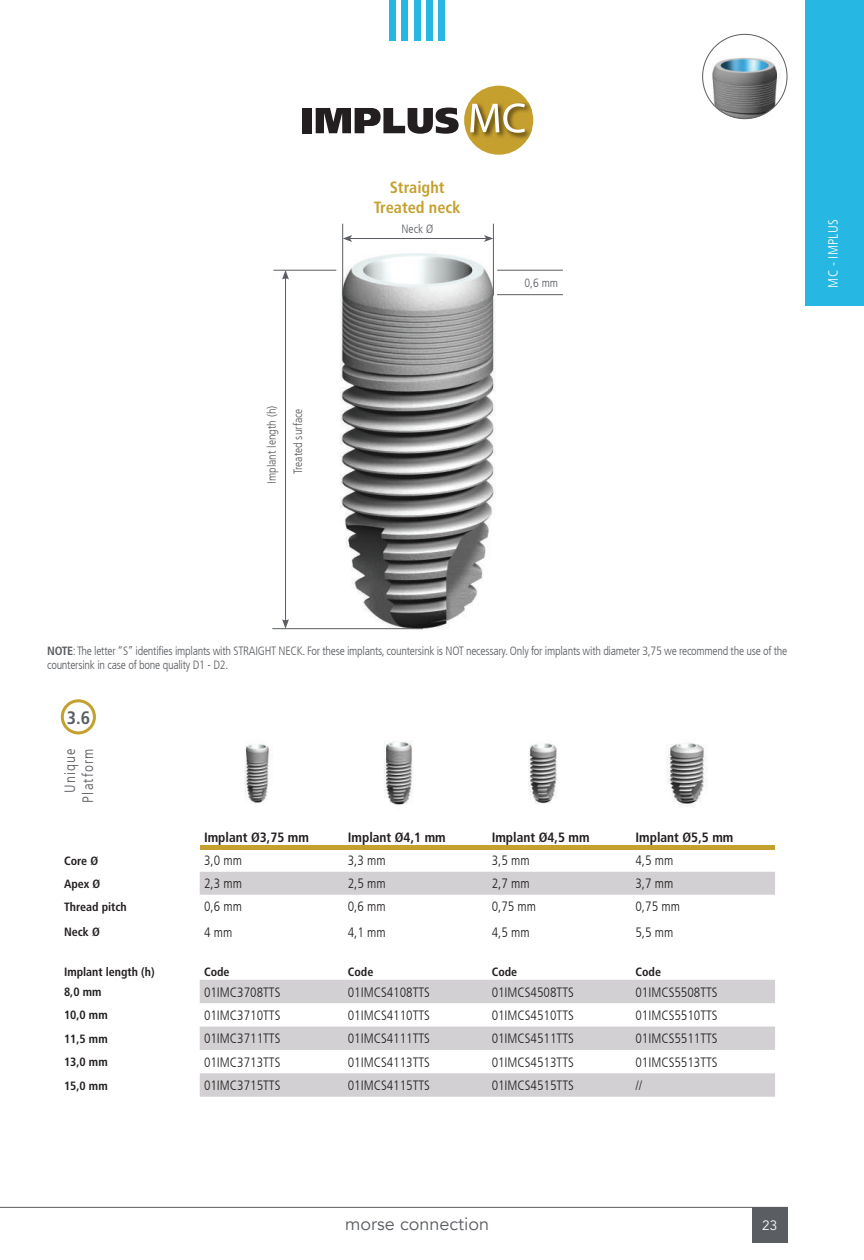
<style>
.page{position:relative;width:864px;height:1260px;background:#fff}
.page>*{position:absolute;margin:0;border:0;box-sizing:border-box;transform-origin:0 0}
.t1{font:18px "Avenir";color:#5a5d61}
.t2{font:700 condensed 18px "Frutiger";color:#5a5d61}
.t3{font:700 condensed 16.35px/19.5px "Frutiger";color:#c4a02f;text-align:center}
.t4{font:300 condensed 15px/18px "Frutiger LT";letter-spacing:.08em;color:#5a5d61;text-align:right}
.t5{font:300 condensed 13.5px "Frutiger LT";color:#231f20}
.t6{font:700 condensed 13.5px "Frutiger";color:#231f20}
.t7{font:300 condensed 13.5px "Frutiger LT";letter-spacing:.02em;color:#fff}
.t8{font:13.5px "Avenir";color:#fff}
.t9{font:300 condensed 12px/13.5px "Frutiger LT";letter-spacing:-.02em;color:#5a5d61}
.t10{font:700 condensed 12px "Frutiger";color:#231f20}
.t11{font:300 condensed 12px "Frutiger LT";color:#5a5d61}
.s1{font-family:"Frutiger";font-weight:700}
</style>
<div class="page">
<hr style="left:0;top:1207px;width:787px;height:1px;background:#5a5d61">
<div style="left:752px;top:1207px;width:35px;height:35px;background:#5a5d61"></div>
<div style="left:389px;top:0;width:6px;height:41px;background:#26b7e2"></div>
<div style="left:401px;top:0;width:7px;height:41px;background:#26b7e2"></div>
<div style="left:414px;top:0;width:6px;height:41px;background:#26b7e2"></div>
<div style="left:426px;top:0;width:6px;height:41px;background:#26b7e2"></div>
<div style="left:438px;top:0;width:7px;height:41px;background:#26b7e2"></div>
<div style="left:805px;top:0;width:58px;height:306px;background:#26b7e2"></div>
<img style="left:277px;top:232px;width:275px;height:398px">
<div style="left:302px;top:108px;width:10px;height:25px;background:#231f20"></div>
<svg style="left:315px;top:108px;width:143px;height:26px"></svg>
<div style="left:464px;top:86px;width:69px;height:69px;background:#c6a02e;border-radius:50%"></div>
<img style="left:469px;top:102px;width:62px;height:38px">
<svg style="left:470px;top:103px;width:55px;height:30px"></svg>
<hr style="left:350px;top:238px;width:136px;height:1px;background:#5a5d61">
<svg style="left:483px;top:235px;width:10px;height:7px"></svg>
<svg style="left:343px;top:235px;width:9px;height:7px"></svg>
<hr style="left:342px;top:224px;width:1px;height:72px;background:#5a5d61">
<hr style="left:493px;top:224px;width:1px;height:72px;background:#5a5d61">
<hr style="left:285px;top:277px;width:1px;height:345px;background:#5a5d61">
<svg style="left:282px;top:271px;width:7px;height:8px"></svg>
<svg style="left:282px;top:619px;width:7px;height:9px"></svg>
<hr style="left:272px;top:628px;width:151px;height:1px;background:#5a5d61">
<hr style="left:497px;top:270px;width:66px;height:1px;background:#5a5d61">
<hr style="left:273px;top:270px;width:63px;height:1px;background:#5a5d61">
<hr style="left:497px;top:294px;width:66px;height:1px;background:#5a5d61">
<svg style="left:200px;top:872px;width:574px;height:225px"></svg>
<div style="left:200px;top:845px;width:574px;height:5px;background:#c4a02f"></div>
<img style="left:702px;top:46px;width:84px;height:73px">
<img style="left:244px;top:743px;width:26px;height:61px">
<img style="left:384px;top:741px;width:29px;height:64px">
<img style="left:528px;top:743px;width:30px;height:61px">
<img style="left:666px;top:743px;width:42px;height:64px">
<div style="left:61px;top:699px;width:35px;height:35px;border:3px solid #c4a02f;border-radius:50%"></div>
<p class="t11" style="left:265px;top:484px;width:80px;rotate:-90deg">Implant length (h)</p>
<p class="t11" style="left:291px;top:474px;width:67px;rotate:-90deg">Treated surface</p>
<p class="t3" style="left:373px;top:178px;width:88px">Straight<br>Treated neck</p>
<p class="t9" style="left:401px;top:222px;width:33px">Neck Ø</p>
<p class="t9" style="left:524px;top:276px;width:35px">0,6 mm</p>
<p class="t7" style="left:825px;top:288px;width:70px;rotate:-90deg">MC - IMPLUS</p>
<p class="t9" style="left:47px;top:644px;width:741px"><span class="s1">NOTE</span>: The letter “S” identifies implants with STRAIGHT NECK. For these implants, countersink is NOT necessary. Only for implants with diameter 3,75 we recommend the use of the countersink in case of bone quality D1 - D2.</p>
<h1 class="t2" style="left:67px;top:707px;width:25px">3.6</h1>
<p class="t4" style="left:61px;top:803px;width:56px;rotate:-90deg">Unique<br>Platform</p>
<p class="t6" style="left:204px;top:829px;width:106px">Implant Ø3,75 mm</p>
<p class="t6" style="left:348px;top:829px;width:99px">Implant Ø4,1 mm</p>
<p class="t6" style="left:491px;top:829px;width:99px">Implant Ø4,5 mm</p>
<p class="t6" style="left:635px;top:829px;width:99px">Implant Ø5,5 mm</p>
<p class="t10" style="left:64px;top:853px;width:36px">Core Ø</p>
<p class="t5" style="left:204px;top:853px;width:39px">3,0 mm</p>
<p class="t5" style="left:348px;top:853px;width:39px">3,3 mm</p>
<p class="t5" style="left:491px;top:853px;width:39px">3,5 mm</p>
<p class="t5" style="left:635px;top:853px;width:39px">4,5 mm</p>
<p class="t10" style="left:64px;top:876px;width:38px">Apex Ø</p>
<p class="t5" style="left:204px;top:876px;width:39px">2,3 mm</p>
<p class="t5" style="left:348px;top:876px;width:39px">2,5 mm</p>
<p class="t5" style="left:491px;top:876px;width:39px">2,7 mm</p>
<p class="t5" style="left:635px;top:876px;width:39px">3,7 mm</p>
<p class="t10" style="left:64px;top:900px;width:64px">Thread pitch</p>
<p class="t5" style="left:204px;top:899px;width:39px">0,6 mm</p>
<p class="t5" style="left:348px;top:899px;width:39px">0,6 mm</p>
<p class="t5" style="left:491px;top:899px;width:46px">0,75 mm</p>
<p class="t5" style="left:635px;top:899px;width:46px">0,75 mm</p>
<p class="t10" style="left:64px;top:924px;width:37px">Neck Ø</p>
<p class="t5" style="left:204px;top:924px;width:30px">4 mm</p>
<p class="t5" style="left:348px;top:924px;width:39px">4,1 mm</p>
<p class="t5" style="left:491px;top:924px;width:39px">4,5 mm</p>
<p class="t5" style="left:635px;top:924px;width:39px">5,5 mm</p>
<p class="t10" style="left:64px;top:964px;width:92px">Implant length (h)</p>
<p class="t10" style="left:204px;top:964px;width:27px">Code</p>
<p class="t10" style="left:348px;top:964px;width:27px">Code</p>
<p class="t10" style="left:491px;top:964px;width:27px">Code</p>
<p class="t10" style="left:635px;top:964px;width:27px">Code</p>
<p class="t10" style="left:64px;top:985px;width:39px">8,0 mm</p>
<p class="t5" style="left:204px;top:984px;width:78px">01IMC3708TTS</p>
<p class="t5" style="left:348px;top:984px;width:84px">01IMCS4108TTS</p>
<p class="t5" style="left:491px;top:984px;width:84px">01IMCS4508TTS</p>
<p class="t5" style="left:635px;top:984px;width:84px">01IMCS5508TTS</p>
<p class="t10" style="left:64px;top:1008px;width:45px">10,0 mm</p>
<p class="t5" style="left:204px;top:1007px;width:78px">01IMC3710TTS</p>
<p class="t5" style="left:348px;top:1007px;width:84px">01IMCS4110TTS</p>
<p class="t5" style="left:491px;top:1007px;width:84px">01IMCS4510TTS</p>
<p class="t5" style="left:635px;top:1007px;width:84px">01IMCS5510TTS</p>
<p class="t10" style="left:64px;top:1031px;width:45px">11,5 mm</p>
<p class="t5" style="left:204px;top:1031px;width:78px">01IMC3711TTS</p>
<p class="t5" style="left:348px;top:1031px;width:84px">01IMCS4111TTS</p>
<p class="t5" style="left:491px;top:1031px;width:84px">01IMCS4511TTS</p>
<p class="t5" style="left:635px;top:1031px;width:84px">01IMCS5511TTS</p>
<p class="t10" style="left:64px;top:1055px;width:45px">13,0 mm</p>
<p class="t5" style="left:204px;top:1054px;width:78px">01IMC3713TTS</p>
<p class="t5" style="left:348px;top:1054px;width:84px">01IMCS4113TTS</p>
<p class="t5" style="left:491px;top:1054px;width:84px">01IMCS4513TTS</p>
<p class="t5" style="left:635px;top:1054px;width:84px">01IMCS5513TTS</p>
<p class="t10" style="left:64px;top:1078px;width:45px">15,0 mm</p>
<p class="t5" style="left:204px;top:1078px;width:78px">01IMC3715TTS</p>
<p class="t5" style="left:348px;top:1078px;width:84px">01IMCS4115TTS</p>
<p class="t5" style="left:491px;top:1078px;width:84px">01IMCS4515TTS</p>
<p class="t5" style="left:635px;top:1078px;width:8px">//</p>
<h1 class="t1" style="left:345px;top:1213px;width:145px">morse connection</h1>
<p class="t8" style="left:762px;top:1217px;width:17px">23</p>
</div>
